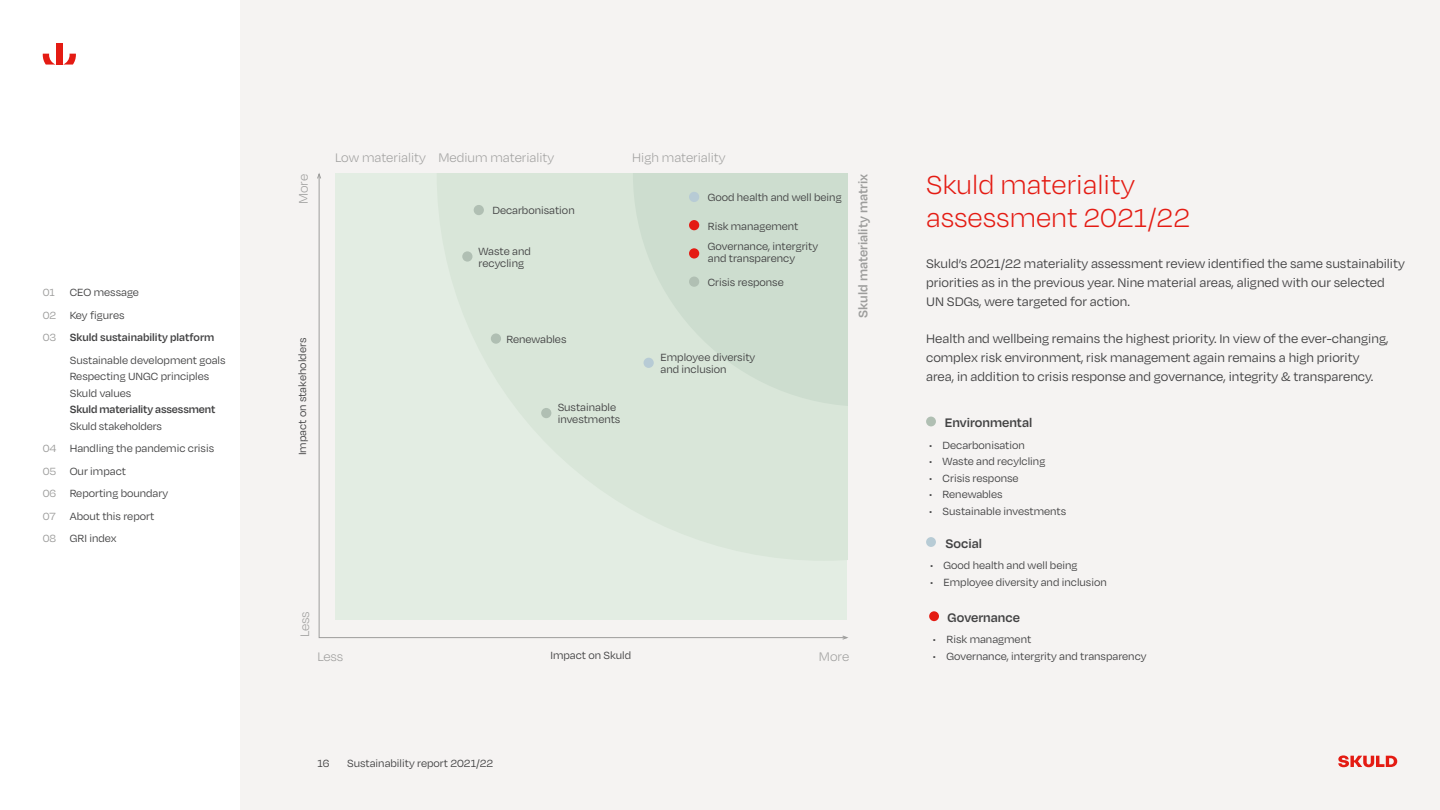
<style>
.page{position:relative;width:1440px;height:810px;background:#f5f3f2}
.page>*{position:absolute;margin:0;border:0;box-sizing:border-box;transform-origin:0 0}
.t1{font:300 30px/33.8px "Degular";color:#e41b13}
.t2{font:14.25px/18.8px "Degular";color:#424243}
.t3{font:300 14.25px "Degular";color:#9d9d9c}
.t4{font:600 14.25px "Degular";color:#424243}
.t5{font:600 14.25px "Degular";color:#9d9d9c}
.t6{font:12px/22.5px "Degular";color:#424243}
.t7{font:600 12px "Degular";color:#424243}
.t8{font:12px/22.5px "Degular";color:#9d9d9c;text-align:justify}
</style>
<div class="page">
<div style="left:0;top:0;width:239px;height:810px;background:#fff"></div>
<svg style="left:43px;top:54px;width:13px;height:11px"></svg>
<svg style="left:63px;top:54px;width:13px;height:11px"></svg>
<div style="left:56px;top:43px;width:7px;height:22px;background:#e41b13"></div>
<svg style="left:1338px;top:755px;width:59px;height:12px"></svg>
<svg style="left:319px;top:174px;width:528px;height:464px;background:#dce8dd"></svg>
<svg style="left:317px;top:173px;width:4px;height:6px"></svg>
<svg style="left:842px;top:636px;width:6px;height:4px"></svg>
<div style="left:462px;top:251px;width:11px;height:11px;background:#b0bfb3;border-radius:50%"></div>
<div style="left:491px;top:333px;width:10px;height:11px;background:#b0bfb3;border-radius:50%"></div>
<div style="left:541px;top:408px;width:10px;height:10px;background:#b0bfb3;border-radius:50%"></div>
<div style="left:644px;top:358px;width:10px;height:10px;background:#b7cbd5;border-radius:50%"></div>
<div style="left:689px;top:277px;width:10px;height:10px;background:#b0bfb3;border-radius:50%"></div>
<div style="left:689px;top:248px;width:10px;height:11px;background:#e41b13;border-radius:50%"></div>
<div style="left:689px;top:220px;width:10px;height:10px;background:#e41b13;border-radius:50%"></div>
<div style="left:689px;top:192px;width:10px;height:10px;background:#b7cbd5;border-radius:50%"></div>
<div style="left:474px;top:205px;width:10px;height:10px;background:#b0bfb3;border-radius:50%"></div>
<div style="left:926px;top:417px;width:10px;height:9px;background:#b0bfb3;border-radius:50%"></div>
<div style="left:926px;top:537px;width:10px;height:10px;background:#b7cbd5;border-radius:50%"></div>
<div style="left:929px;top:611px;width:10px;height:10px;background:#e41b13;border-radius:50%"></div>
<p class="t8" style="left:43px;top:281px;width:15px">01<br>02<br>03</p>
<p class="t8" style="left:43px;top:437px;width:15px">04<br>05<br>06<br>07<br>08</p>
<p class="t6" style="left:70px;top:281px;width:71px">CEO message<br>Key figures</p>
<p class="t7" style="left:70px;top:330px;width:146px">Skuld sustainability platform</p>
<p class="t6" style="left:70px;top:352px;width:157px;line-height:16.5px">Sustainable development goals<br>Respecting UNGC principles<br>Skuld values</p>
<p class="t7" style="left:70px;top:402px;width:147px">Skuld materiality assessment</p>
<p class="t6" style="left:70px;top:415px;width:146px">Skuld stakeholders<br>Handling the pandemic crisis<br>Our impact<br>Reporting boundary<br>About this report<br>GRI index</p>
<p class="t3" style="left:335px;top:149px;width:221px">Low materiality Medium materiality</p>
<p class="t3" style="left:632px;top:149px;width:95px">High materiality</p>
<p class="t3" style="left:295px;top:204px;width:32px;rotate:-90deg">More</p>
<p class="t6" style="left:291px;top:455px;width:119px;rotate:-90deg">Impact on stakeholders</p>
<p class="t6" style="left:492px;top:199px;width:84px">Decarbonisation</p>
<p class="t6" style="left:479px;top:244px;width:54px;line-height:12px">Waste and recycling</p>
<p class="t6" style="left:506px;top:327px;width:62px">Renewables</p>
<p class="t6" style="left:558px;top:401px;width:64px;line-height:12px">Sustainable investments</p>
<p class="t6" style="left:708px;top:186px;width:135px">Good health and well being</p>
<p class="t6" style="left:708px;top:215px;width:92px">Risk management</p>
<p class="t6" style="left:708px;top:239px;width:112px;line-height:12px">Governance, intergrity and transparency</p>
<p class="t6" style="left:708px;top:271px;width:77px">Crisis response</p>
<p class="t6" style="left:661px;top:351px;width:96px;line-height:12px">Employee diversity and inclusion</p>
<p class="t5" style="left:854px;top:318px;width:145px;rotate:-90deg">Skuld materiality matrix</p>
<h1 class="t1" style="left:926px;top:166px;width:266px">Skuld materiality assessment 2021/22</h1>
<p class="t2" style="left:926px;top:254px;width:480px">Skuld’s 2021/22 materiality assessment review identified the same sustainability priorities as in the previous year. Nine material areas, aligned with our selected<br>UN SDGs, were targeted for action.</p>
<p class="t2" style="left:926px;top:329px;width:464px">Health and wellbeing remains the highest priority. In view of the ever-changing, complex risk environment, risk management again remains a high priority area, in addition to crisis response and governance, integrity &amp; transparency.</p>
<p class="t4" style="left:945px;top:414px;width:89px">Environmental</p>
<p class="t6" style="left:929px;top:433px;width:97px">• Decarbonisation</p>
<p class="t6" style="left:929px;top:450px;width:118px">• Waste and recylcling</p>
<p class="t6" style="left:929px;top:466px;width:91px">• Crisis response</p>
<p class="t6" style="left:929px;top:483px;width:75px">• Renewables</p>
<p class="t6" style="left:929px;top:499px;width:139px">• Sustainable investments</p>
<p class="t4" style="left:946px;top:534px;width:38px">Social</p>
<p class="t6" style="left:930px;top:554px;width:149px">• Good health and well being</p>
<p class="t6" style="left:930px;top:570px;width:178px">• Employee diversity and inclusion</p>
<p class="t3" style="left:296px;top:637px;width:28px;rotate:-90deg">Less</p>
<p class="t3" style="left:317px;top:648px;width:28px">Less</p>
<p class="t6" style="left:550px;top:644px;width:82px">Impact on Skuld</p>
<p class="t3" style="left:819px;top:648px;width:32px">More</p>
<p class="t4" style="left:948px;top:608px;width:74px">Governance</p>
<p class="t6" style="left:933px;top:628px;width:100px">• Risk managment</p>
<p class="t6" style="left:933px;top:644px;width:215px">• Governance, intergrity and transparency</p>
<p class="t6" style="left:318px;top:752px;width:14px">16</p>
<p class="t6" style="left:347px;top:752px;width:148px">Sustainability report 2021/22</p>
</div>
